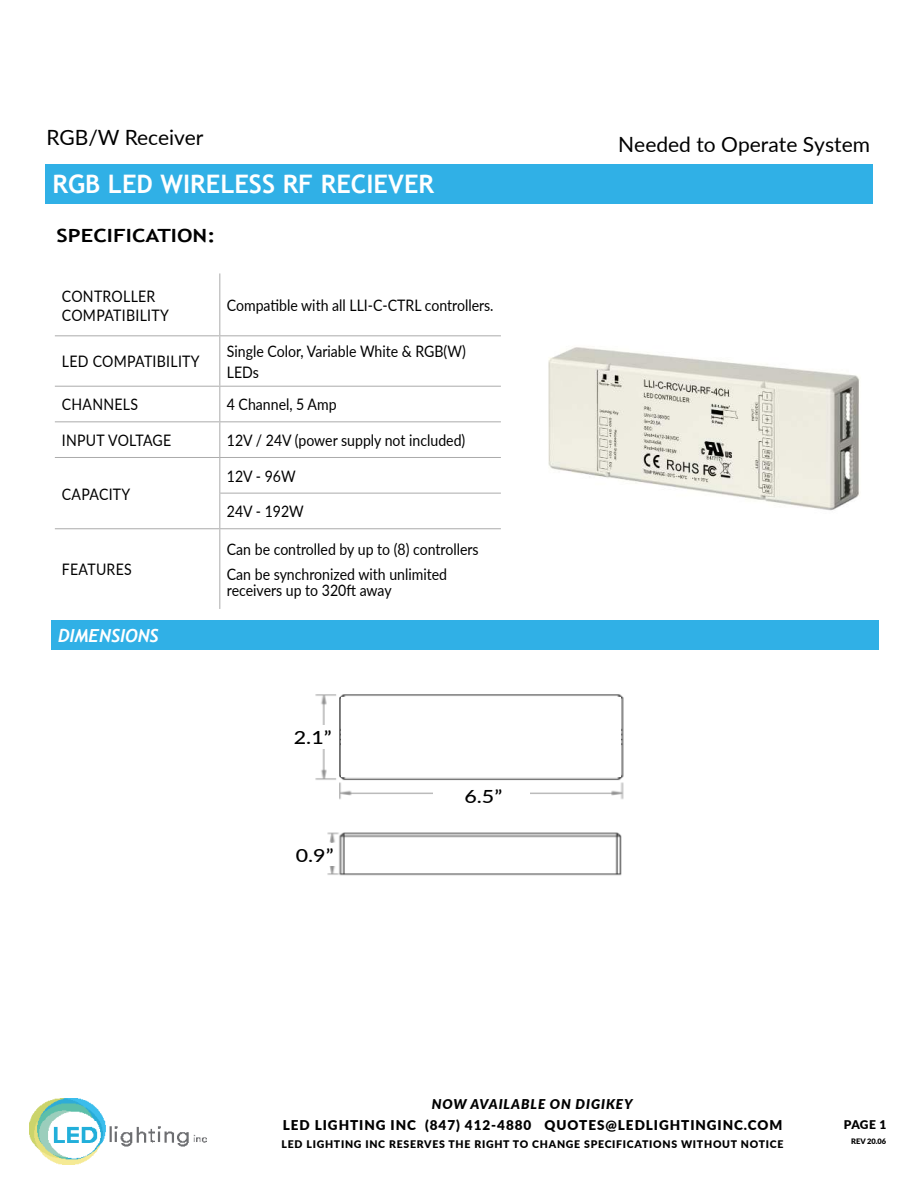
<style>
.page{position:relative;width:918px;height:1188px;background:#fff}
.page>*{position:absolute;margin:0;border:0;box-sizing:border-box;transform-origin:0 0}
.t1{font:700 25.5px "Trebuchet MS";color:#fff}
.t2{font:21px "Lato";color:#000}
.t3{font:700 18.15px "Trebuchet MS";color:#000;scale:1.21 1}
.t4{font:500 18.15px "Lato";color:#000;scale:1.18 1}
.t5{font:italic 700 18px "Trebuchet";color:#fff}
.t6{font:15.9px/21.8px "Lato";color:#000;scale:.89 1}
.t7{font:15.9px/19px "Lato";letter-spacing:.02em;color:#000;scale:.89 1}
.t8{font:15.9px "Questrial";color:#000;scale:1.18 1}
.t9{font:900 13.5px "Lato";letter-spacing:.07em;color:#000}
.t10{font:italic 900 13.5px "Lato";letter-spacing:.07em;color:#000}
.t11{font:900 12px "Lato";color:#000}
.t12{font:900 10.5px "Lato";letter-spacing:.07em;color:#000}
.t13{font:900 7.5px "Lato";color:#000}
</style>
<div class="page">
<div style="left:45px;top:164px;width:828px;height:40px;background:#30b0e6"></div>
<img style="left:29px;top:1098px;width:178px;height:66px">
<img style="left:548px;top:347px;width:312px;height:164px">
<hr style="left:219px;top:273px;width:1px;height:62px;background:#ababab">
<hr style="left:219px;top:336px;width:1px;height:50px;background:#ababab">
<hr style="left:219px;top:387px;width:1px;height:34px;background:#ababab">
<hr style="left:219px;top:422px;width:1px;height:35px;background:#ababab">
<hr style="left:219px;top:458px;width:1px;height:35px;background:#ababab">
<hr style="left:219px;top:493px;width:1px;height:35px;background:#ababab">
<hr style="left:219px;top:529px;width:1px;height:80px;background:#ababab">
<hr style="left:55px;top:335px;width:165px;height:1px;background:#ababab">
<hr style="left:220px;top:335px;width:281px;height:1px;background:#ababab">
<hr style="left:55px;top:386px;width:165px;height:1px;background:#ababab">
<hr style="left:220px;top:386px;width:281px;height:1px;background:#ababab">
<hr style="left:55px;top:421px;width:165px;height:1px;background:#ababab">
<hr style="left:220px;top:421px;width:281px;height:1px;background:#ababab">
<hr style="left:55px;top:457px;width:165px;height:1px;background:#ababab">
<hr style="left:220px;top:457px;width:281px;height:1px;background:#ababab">
<hr style="left:220px;top:493px;width:281px;height:1px;background:#ababab">
<hr style="left:55px;top:528px;width:165px;height:1px;background:#ababab">
<hr style="left:220px;top:528px;width:281px;height:1px;background:#ababab">
<svg style="left:315px;top:694px;width:309px;height:106px"></svg>
<svg style="left:327px;top:832px;width:294px;height:44px"></svg>
<div style="left:448px;top:784px;width:70px;height:24px;background:#fff"></div>
<div style="left:293px;top:726px;width:40px;height:21px;background:#fff"></div>
<div style="left:291px;top:844px;width:47px;height:22px;background:#fff"></div>
<div style="left:51px;top:621px;width:828px;height:29px;background:#30b0e6"></div>
<h2 class="t2" style="left:46px;top:123px;width:159px">RGB/W Receiver</h2>
<h1 class="t1" style="left:52px;top:169px;width:383px">RGB LED WIRELESS RF RECIEVER</h1>
<p class="t3" style="left:57px;top:225px;width:133px">SPECIFICATION:</p>
<p class="t7" style="left:62px;top:287px;width:122px">CONTROLLER<br>COMPATIBILITY</p>
<p class="t6" style="left:227px;top:294px;width:301px">Compa琀椀ble with all LLI-C-CTRL controllers.</p>
<p class="t7" style="left:62px;top:352px;width:156px">LED COMPATIBILITY</p>
<p class="t6" style="left:227px;top:339px;width:270px">Single Color, Variable White &amp; RGB(W)<br>LEDs</p>
<p class="t7" style="left:62px;top:395px;width:87px">CHANNELS</p>
<p class="t6" style="left:227px;top:393px;width:125px">4 Channel, 5 Amp</p>
<p class="t7" style="left:62px;top:430px;width:124px">INPUT VOLTAGE</p>
<p class="t6" style="left:227px;top:429px;width:269px">12V / 24V (power supply not included)</p>
<p class="t7" style="left:62px;top:485px;width:78px">CAPACITY</p>
<p class="t6" style="left:227px;top:464px;width:79px">12V - 96W</p>
<p class="t6" style="left:227px;top:500px;width:88px">24V - 192W</p>
<p class="t7" style="left:62px;top:560px;width:80px">FEATURES</p>
<p class="t5" style="left:58px;top:625px;width:102px">DIMENSIONS</p>
<p class="t6" style="left:227px;top:536px;width:284px;line-height:24.8px">Can be controlled by up to (8) controllers<br>Can be synchronized with unlimited</p>
<p class="t6" style="left:227px;top:578px;width:187px">receivers up to 320昀琀 away</p>
<p class="t4" style="left:294px;top:731px;width:34px">2.1”</p>
<p class="t8" style="left:293px;top:729px;width:28px">2.1”</p>
<p class="t4" style="left:296px;top:849px;width:34px">0.9”</p>
<p class="t8" style="left:295px;top:847px;width:28px">0.9”</p>
<p class="t4" style="left:465px;top:790px;width:34px">6.5”</p>
<p class="t8" style="left:466px;top:787px;width:28px">6.5”</p>
<h2 class="t2" style="left:618px;top:130px;width:253px">Needed to Operate System</h2>
<p class="t10" style="left:432px;top:1096px;width:202px">NOW AVAILABLE ON DIGIKEY</p>
<p class="t9" style="left:283px;top:1119px;width:501px">LED LIGHTING INC (847) 412-4880 QUOTES@LEDLIGHTINGINC.COM</p>
<p class="t12" style="left:282px;top:1139px;width:504px">LED LIGHTING INC RESERVES THE RIGHT TO CHANGE SPECIFICATIONS WITHOUT NOTICE</p>
<p class="t11" style="left:844px;top:1120px;width:44px">PAGE 1</p>
<p class="t13" style="left:851px;top:1138px;width:37px">REV 20.06</p>
</div>
